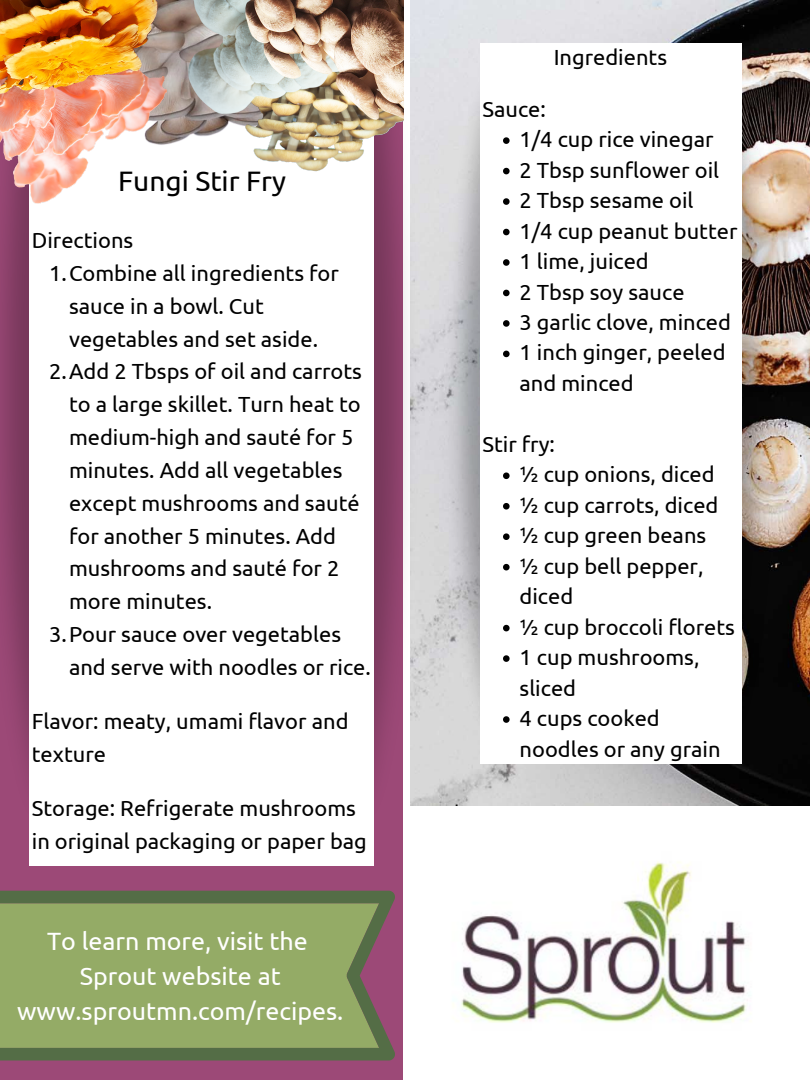
<style>
.page{position:relative;width:810px;height:1080px;background:#fff}
.page>*{position:absolute;margin:0;border:0;box-sizing:border-box;transform-origin:0 0}
.t1{font:28.12px "Ubuntu";color:#000}
.t2{font:25px "Ubuntu";color:#fff}
.t3{font:21.88px/32.8px "Ubuntu";color:#000}
</style>
<div class="page">
<div style="left:0;top:866px;width:403px;height:214px;background:#9c4977"></div>
<img style="left:464px;top:0;width:346px;height:806px">
<img style="left:464px;top:27px;width:84px;height:752px">
<img style="left:673px;top:27px;width:137px;height:752px">
<div style="left:480px;top:43px;width:262px;height:720px;background:#fff"></div>
<img style="left:285px;top:0;width:179px;height:886px">
<img style="left:0;top:297px;width:119px;height:589px">
<div style="left:30px;top:0;width:344px;height:866px;background:#fff"></div>
<img style="left:421px;top:829px;width:327px;height:194px">
<svg style="left:0;top:891px;width:395px;height:169px;background:#899c61"></svg>
<img style="left:0;top:0;width:403px;height:297px">
<svg style="left:503px;top:137px;width:7px;height:7px"></svg>
<svg style="left:503px;top:168px;width:7px;height:6px"></svg>
<svg style="left:503px;top:198px;width:7px;height:7px"></svg>
<svg style="left:503px;top:229px;width:7px;height:6px"></svg>
<svg style="left:503px;top:259px;width:7px;height:7px"></svg>
<svg style="left:503px;top:290px;width:7px;height:6px"></svg>
<svg style="left:503px;top:320px;width:7px;height:7px"></svg>
<svg style="left:503px;top:351px;width:7px;height:6px"></svg>
<svg style="left:503px;top:473px;width:7px;height:6px"></svg>
<svg style="left:503px;top:503px;width:7px;height:7px"></svg>
<svg style="left:503px;top:533px;width:7px;height:7px"></svg>
<svg style="left:503px;top:564px;width:7px;height:6px"></svg>
<svg style="left:503px;top:625px;width:7px;height:6px"></svg>
<svg style="left:503px;top:655px;width:7px;height:7px"></svg>
<svg style="left:503px;top:716px;width:7px;height:7px"></svg>
<p class="t1" style="left:118px;top:165px;width:169px">Fungi Stir Fry</p>
<p class="t3" style="left:32px;top:224px;width:103px">Directions</p>
<p class="t3" style="left:69px;top:256px;width:271px;text-indent:-20px">1.Combine all ingredients for sauce in a bowl. Cut vegetables and set aside.</p>
<p class="t3" style="left:69px;top:355px;width:295px;text-indent:-20px">2.Add 2 Tbsps of oil and carrots to a large skillet. Turn heat to medium-high and sauté for 5 minutes. Add all vegetables except mushrooms and sauté for another 5 minutes. Add mushrooms and sauté for 2 more minutes.</p>
<p class="t3" style="left:69px;top:617px;width:303px;text-indent:-20px">3.Pour sauce over vegetables and serve with noodles or rice.</p>
<p class="t3" style="left:32px;top:705px;width:318px">Flavor: meaty, umami flavor and texture</p>
<p class="t3" style="left:32px;top:792px;width:337px">Storage: Refrigerate mushrooms in original packaging or paper bag</p>
<p class="t2" style="left:47px;top:927px;width:262px">To learn more, visit the</p>
<p class="t2" style="left:80px;top:962px;width:203px">Sprout website at</p>
<p class="t2" style="left:17px;top:996px;width:328px">www.sproutmn.com/recipes.</p>
<p class="t3" style="left:554px;top:40px;width:115px">Ingredients</p>
<p class="t3" style="left:482px;top:92px;width:65px">Sauce:</p>
<p class="t3" style="left:520px;top:123px;width:195px">1/4 cup rice vinegar</p>
<p class="t3" style="left:520px;top:153px;width:201px">2 Tbsp sunflower oil</p>
<p class="t3" style="left:520px;top:184px;width:175px">2 Tbsp sesame oil</p>
<p class="t3" style="left:520px;top:214px;width:219px">1/4 cup peanut butter</p>
<p class="t3" style="left:520px;top:245px;width:131px">1 lime, juiced</p>
<p class="t3" style="left:520px;top:275px;width:167px">2 Tbsp soy sauce</p>
<p class="t3" style="left:520px;top:305px;width:213px">3 garlic clove, minced</p>
<p class="t3" style="left:520px;top:337px;width:208px;line-height:30.5px">1 inch ginger, peeled and minced</p>
<p class="t3" style="left:482px;top:427px;width:74px">Stir fry:</p>
<p class="t3" style="left:520px;top:458px;width:197px">½ cup onions, diced</p>
<p class="t3" style="left:520px;top:488px;width:200px">½ cup carrots, diced</p>
<p class="t3" style="left:520px;top:519px;width:188px">½ cup green beans</p>
<p class="t3" style="left:520px;top:550px;width:185px;line-height:30.5px">½ cup bell pepper, diced</p>
<p class="t3" style="left:520px;top:610px;width:217px">½ cup broccoli florets</p>
<p class="t3" style="left:520px;top:642px;width:181px;line-height:30.5px">1 cup mushrooms, sliced</p>
<p class="t3" style="left:520px;top:703px;width:203px;line-height:30.5px">4 cups cooked noodles or any grain</p>
</div>
